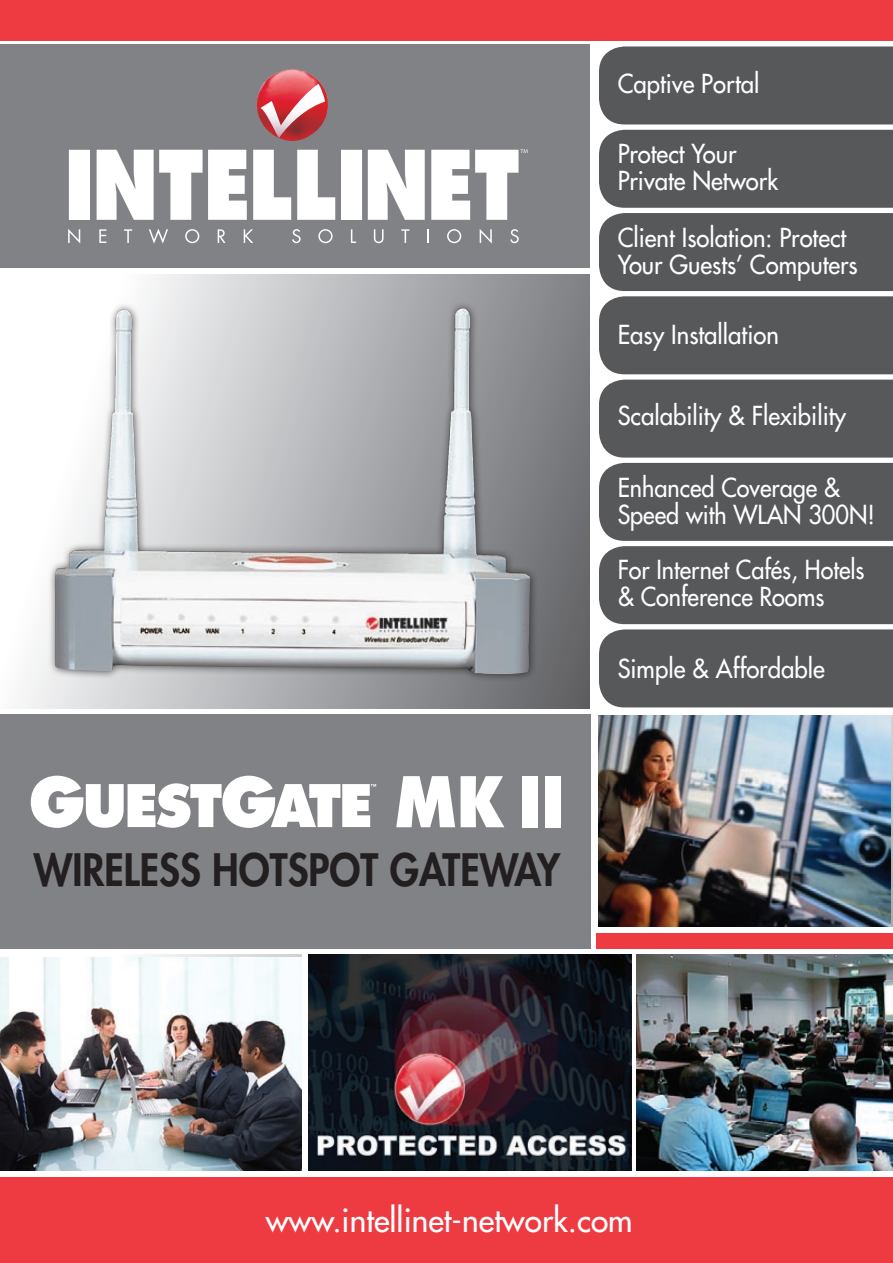
<style>
.page{position:relative;width:893px;height:1263px;background:#fff}
.page>*{position:absolute;margin:0;border:0;box-sizing:border-box;transform-origin:0 0}
.t1{font:800 43.5px "Futura Std";color:#231f20;scale:.91 1}
.t2{font:500 31.8px "Futura Std";color:#fff}
.t3{font:500 25.5px/27px "Futura Std";color:#fff;scale:.94 1}
.t4{font:500 25.5px/27px "Futura Std";color:#fff;scale:.92 1}
</style>
<div class="page">
<img style="left:598px;top:716px;width:293px;height:211px">
<img style="left:309px;top:955px;width:323px;height:216px">
<img style="left:637px;top:955px;width:256px;height:216px">
<img style="left:0;top:958px;width:301px;height:213px">
<div style="left:0;top:44px;width:590px;height:224px;background:#808285"></div>
<svg style="left:68px;top:229px;width:12px;height:14px"></svg>
<svg style="left:99px;top:229px;width:7px;height:14px"></svg>
<svg style="left:124px;top:229px;width:8px;height:14px"></svg>
<svg style="left:149px;top:229px;width:19px;height:15px"></svg>
<svg style="left:185px;top:229px;width:14px;height:14px"></svg>
<svg style="left:218px;top:229px;width:8px;height:14px"></svg>
<svg style="left:244px;top:229px;width:9px;height:14px"></svg>
<svg style="left:292px;top:229px;width:9px;height:14px"></svg>
<svg style="left:318px;top:229px;width:15px;height:14px"></svg>
<svg style="left:351px;top:229px;width:5px;height:14px"></svg>
<svg style="left:374px;top:229px;width:10px;height:14px"></svg>
<svg style="left:401px;top:229px;width:8px;height:14px"></svg>
<svg style="left:427px;top:229px;width:2px;height:14px"></svg>
<svg style="left:447px;top:229px;width:14px;height:14px"></svg>
<svg style="left:480px;top:229px;width:12px;height:15px"></svg>
<svg style="left:510px;top:229px;width:9px;height:14px"></svg>
<svg style="left:69px;top:150px;width:21px;height:70px"></svg>
<svg style="left:97px;top:150px;width:150px;height:70px"></svg>
<svg style="left:253px;top:150px;width:38px;height:70px"></svg>
<svg style="left:297px;top:150px;width:38px;height:70px"></svg>
<svg style="left:341px;top:150px;width:21px;height:70px"></svg>
<svg style="left:368px;top:150px;width:57px;height:70px;background:#eaeaea"></svg>
<svg style="left:431px;top:149px;width:97px;height:71px"></svg>
<img style="left:256px;top:69px;width:36px;height:43px">
<svg style="left:260px;top:84px;width:66px;height:55px;background:#cd6970"></svg>
<div style="left:0;top:714px;width:590px;height:234px;background:#808285"></div>
<div style="left:0;top:0;width:893px;height:40px;background:#ee3a41"></div>
<div style="left:0;top:1178px;width:893px;height:85px;background:#ee3a41"></div>
<svg style="left:21px;top:274px;width:569px;height:435px"></svg>
<div style="left:47px;top:301px;width:491px;height:381px;background:#231f20;opacity:.75"></div>
<img style="left:54px;top:307px;width:477px;height:368px">
<div style="left:597px;top:933px;width:296px;height:15px;background:#ee3a41"></div>
<div style="left:599px;top:46px;width:294px;height:78px;background:#57585a"></div>
<div style="left:599px;top:130px;width:294px;height:244px;background:#57585a"></div>
<svg style="left:599px;top:380px;width:294px;height:327px;background:#616264"></svg>
<svg style="left:31px;top:776px;width:345px;height:52px"></svg>
<svg style="left:396px;top:776px;width:59px;height:51px"></svg>
<svg style="left:461px;top:776px;width:43px;height:51px"></svg>
<div style="left:522px;top:776px;width:16px;height:51px;background:#fff"></div>
<div style="left:545px;top:776px;width:16px;height:51px;background:#fff"></div>
<p class="t3" style="left:618px;top:70px;width:152px">Captive Portal</p>
<p class="t3" style="left:618px;top:140px;width:172px">Protect Your<br>Private Network</p>
<p class="t3" style="left:618px;top:225px;width:257px">Client Isolation: Protect<br>Your Guests’ Computers</p>
<p class="t3" style="left:618px;top:321px;width:173px">Easy Installation</p>
<p class="t3" style="left:618px;top:403px;width:244px">Scalability &amp; Flexibility</p>
<p class="t4" style="left:618px;top:474px;width:281px">Enhanced Coverage &amp;<br>Speed with WLAN 300N!</p>
<p class="t4" style="left:618px;top:556px;width:270px">For Internet Cafés, Hotels &amp; Conference Rooms</p>
<p class="t3" style="left:618px;top:655px;width:222px">Simple &amp; Affordable</p>
<h1 class="t1" style="left:34px;top:843px;width:580px">WIRELESS HOTSPOT GATEWAY</h1>
<p class="t2" style="left:266px;top:1200px;width:368px">www.intellinet-network.com</p>
</div>
